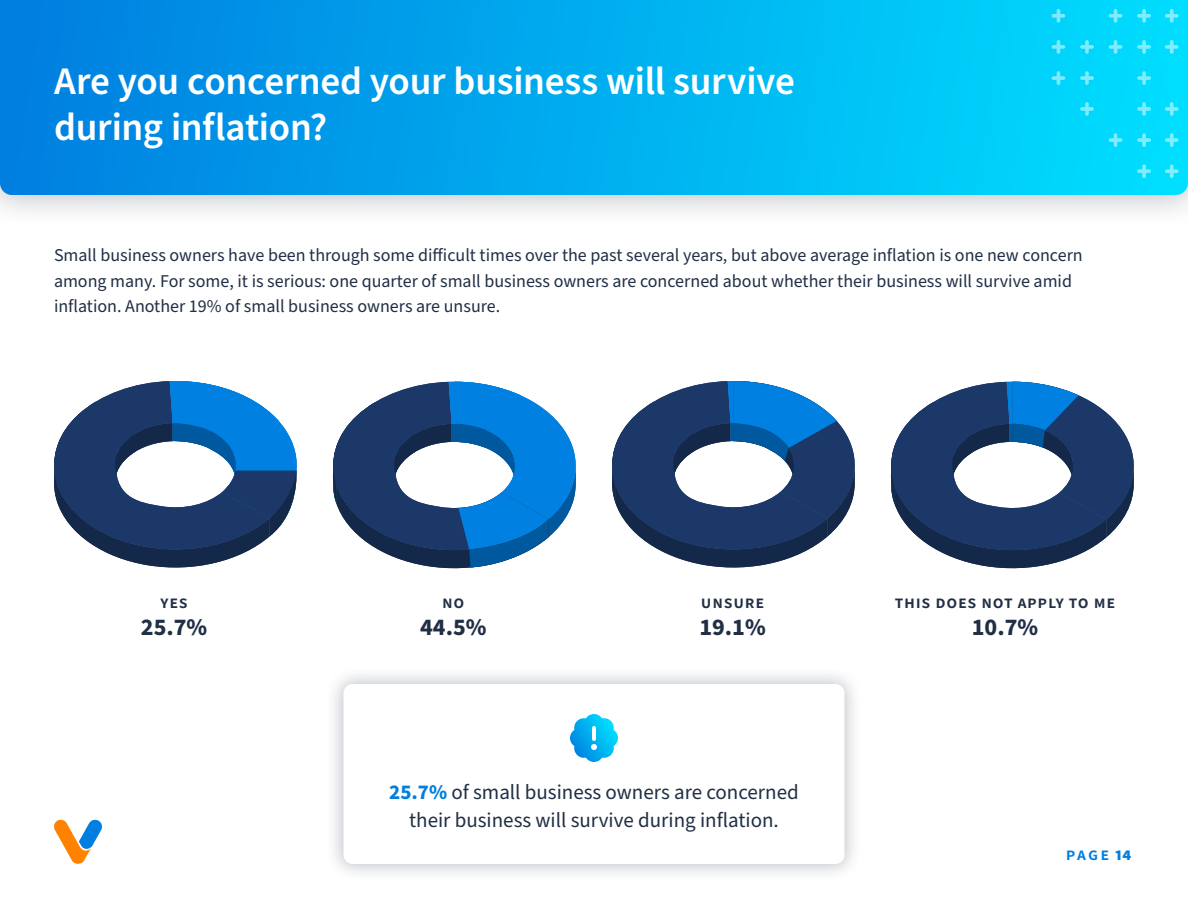
<style>
.page{position:relative;width:1188px;height:918px;background:#fff}
.page>*{position:absolute;margin:0;border:0;box-sizing:border-box;transform-origin:0 0}
.t1{font:600 39px/46.5px "Source Sans Pro";color:#fff}
.t2{font:700 24px "Source Sans Pro";color:#212f45}
.t3{font:21px/28.5px "Source Sans Pro";color:#212f45;text-align:center}
.t4{font:18px/25.5px "Source Sans Pro";color:#212f45}
.t5{font:600 18px "Source Sans Pro";letter-spacing:.04em;color:#212f45}
.t6{font:600 18px "Source Sans Pro";color:#007fe0}
.s1{font-weight:700;color:#007fe0}
.s2{font-weight:700}
</style>
<div class="page">
<svg style="left:54px;top:820px;width:48px;height:44px"></svg>
<div style="left:325px;top:665px;width:538px;height:218px;background:#212f45;opacity:.3"></div>
<div style="left:344px;top:684px;width:500px;height:180px;background:#fff;border-radius:9px"></div>
<div style="left:0;top:0;width:1188px;height:228px;background:#212f45;opacity:.3"></div>
<svg style="left:0;top:0;width:1188px;height:195px;background:#00adee"></svg>
<svg style="left:54px;top:381px;width:243px;height:187px"></svg>
<svg style="left:332px;top:381px;width:244px;height:188px"></svg>
<svg style="left:612px;top:381px;width:243px;height:187px"></svg>
<svg style="left:890px;top:381px;width:244px;height:188px"></svg>
<svg style="left:1165px;top:9px;width:14px;height:14px"></svg>
<svg style="left:1137px;top:9px;width:14px;height:14px"></svg>
<svg style="left:1109px;top:9px;width:13px;height:14px"></svg>
<svg style="left:1052px;top:9px;width:13px;height:14px"></svg>
<svg style="left:1165px;top:40px;width:14px;height:14px"></svg>
<svg style="left:1165px;top:102px;width:14px;height:14px"></svg>
<svg style="left:1165px;top:133px;width:14px;height:14px"></svg>
<svg style="left:1165px;top:164px;width:14px;height:14px"></svg>
<svg style="left:1137px;top:40px;width:14px;height:14px"></svg>
<svg style="left:1137px;top:71px;width:14px;height:14px"></svg>
<svg style="left:1109px;top:40px;width:13px;height:14px"></svg>
<svg style="left:1080px;top:40px;width:14px;height:14px"></svg>
<svg style="left:1080px;top:71px;width:14px;height:14px"></svg>
<svg style="left:1137px;top:102px;width:14px;height:14px"></svg>
<svg style="left:1137px;top:133px;width:14px;height:14px"></svg>
<svg style="left:1137px;top:164px;width:14px;height:14px"></svg>
<svg style="left:1109px;top:133px;width:13px;height:14px"></svg>
<svg style="left:1080px;top:102px;width:14px;height:14px"></svg>
<svg style="left:1052px;top:40px;width:13px;height:14px"></svg>
<svg style="left:1052px;top:71px;width:13px;height:14px"></svg>
<svg style="left:570px;top:714px;width:48px;height:48px"></svg>
<h1 class="t1" style="left:54px;top:59px;width:742px">Are you concerned your business will survive during inflation?</h1>
<p class="t4" style="left:54px;top:243px;width:1030px">Small business owners have been through some difficult times over the past several years, but above average inflation is one new concern among many. For some, it is serious: one quarter of small business owners are concerned about whether their business will survive amid inflation. Another 19% of small business owners are unsure.</p>
<p class="t5" style="left:161px;top:590px;width:29px">yes</p>
<h2 class="t2" style="left:141px;top:611px;width:68px">25.7%</h2>
<p class="t5" style="left:442px;top:590px;width:24px">no</p>
<h2 class="t2" style="left:420px;top:611px;width:68px">44.5%</h2>
<p class="t5" style="left:701px;top:590px;width:65px">unsure</p>
<h2 class="t2" style="left:699px;top:611px;width:68px">19.1%</h2>
<p class="t3" style="left:389px;top:778px;width:411px"><span class="s1">25.7%</span> of small business owners are concerned their business will survive during inflation.</p>
<p class="t5" style="left:895px;top:590px;width:222px">this does not apply to me</p>
<h2 class="t2" style="left:972px;top:611px;width:68px">10.7%</h2>
<p class="t6" style="left:1066px;top:842px;width:67px">page <span class="s2">14</span></p>
</div>
